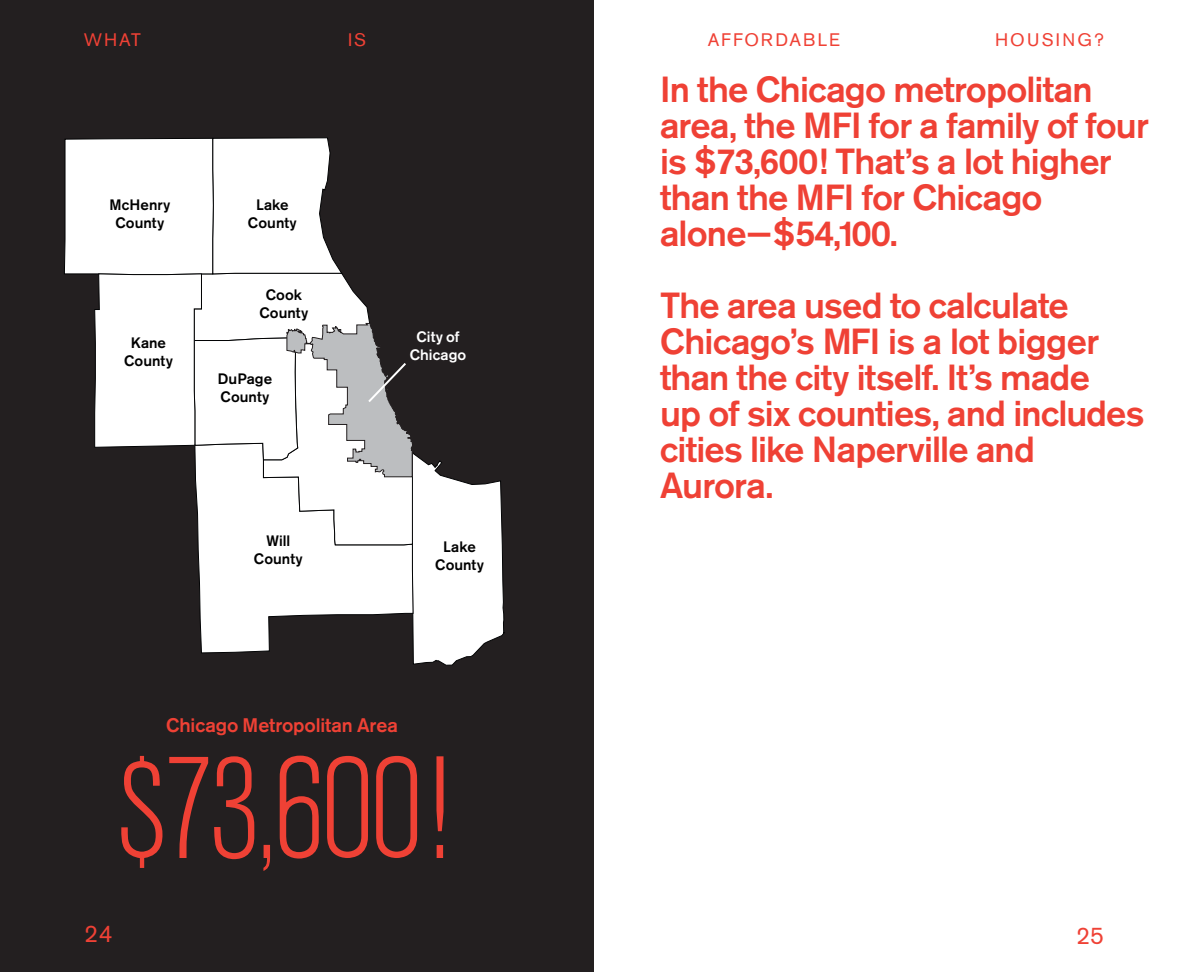
<style>
.page{position:relative;width:1188px;height:972px;background:#fff}
.page>*{position:absolute;margin:0;border:0;box-sizing:border-box;transform-origin:0 0}
._24_24{font:300 condensed 144px "Akzidenz Grotesk BE";color:#ef4135}
._18_18{font:500 36px/36px "Akzidenz Grotesk BE";letter-spacing:-.025em;color:#ef4135}
.t1{font:24px "Akzidenz Grotesk BE";color:#ef4135}
._7_5_9{font:500 19.6px "Akzidenz Grotesk BE";letter-spacing:-.005em;color:#ef4135}
.t2{font:18px "Akzidenz Grotesk BE";letter-spacing:.12em;color:#ef4135}
.t3{font:18px "Akzidenz Grotesk BE";letter-spacing:.1em;color:#ef4135}
._9_75_12{font:500 15px/18px "Akzidenz Grotesk BE";letter-spacing:.005em;color:#000;text-align:center}
._9_75_12-2{font:500 15px/18px "Akzidenz Grotesk BE";letter-spacing:.005em;color:#fff;text-align:center}
</style>
<div class="page">
<div style="left:0;top:0;width:594px;height:972px;background:#231f20"></div>
<svg style="left:64px;top:137px;width:441px;height:529px"></svg>
<p class="t2" style="left:84px;top:29px;width:58px">WHAT</p>
<p class="t2" style="left:348px;top:29px;width:20px">IS</p>
<p class="_9_75_12" style="left:109px;top:196px;width:62px">McHenry<br>County</p>
<p class="_9_75_12" style="left:124px;top:334px;width:50px">Kane<br>County</p>
<p class="_9_75_12" style="left:248px;top:196px;width:50px">Lake<br>County</p>
<p class="_9_75_12" style="left:259px;top:286px;width:50px">Cook<br>County</p>
<p class="_9_75_12" style="left:218px;top:370px;width:56px;text-align:left">DuPage<br>County</p>
<p class="_9_75_12-2" style="left:410px;top:328px;width:58px">City of<br>Chicago</p>
<p class="_9_75_12" style="left:254px;top:532px;width:50px">Will<br>County</p>
<p class="_9_75_12" style="left:435px;top:538px;width:50px">Lake<br>County</p>
<p class="_7_5_9" style="left:166px;top:713px;width:233px">Chicago Metropolitan Area</p>
<p class="_24_24" style="left:115px;top:731px;width:337px">$73,600!</p>
<p class="t1" style="left:84px;top:919px;width:30px">24</p>
<p class="t3" style="left:708px;top:29px;width:134px">AFFORDABLE</p>
<p class="t2" style="left:995px;top:29px;width:110px">HOUSING?</p>
<p class="_18_18" style="left:660px;top:71px;width:490px">In the Chicago metropolitan area, the MFI for a family of four is $73,600! That’s a lot higher than the MFI for Chicago alone—$54,100.</p>
<p class="_18_18" style="left:660px;top:287px;width:441px">The area used to calculate<br>Chicago’s MFI is a lot bigger than the city itself. It’s made</p>
<p class="_18_18" style="left:660px;top:395px;width:486px">up of six counties, and includes cities like Naperville and<br>Aurora.</p>
<p class="t1" style="left:1076px;top:921px;width:29px">25</p>
</div>
